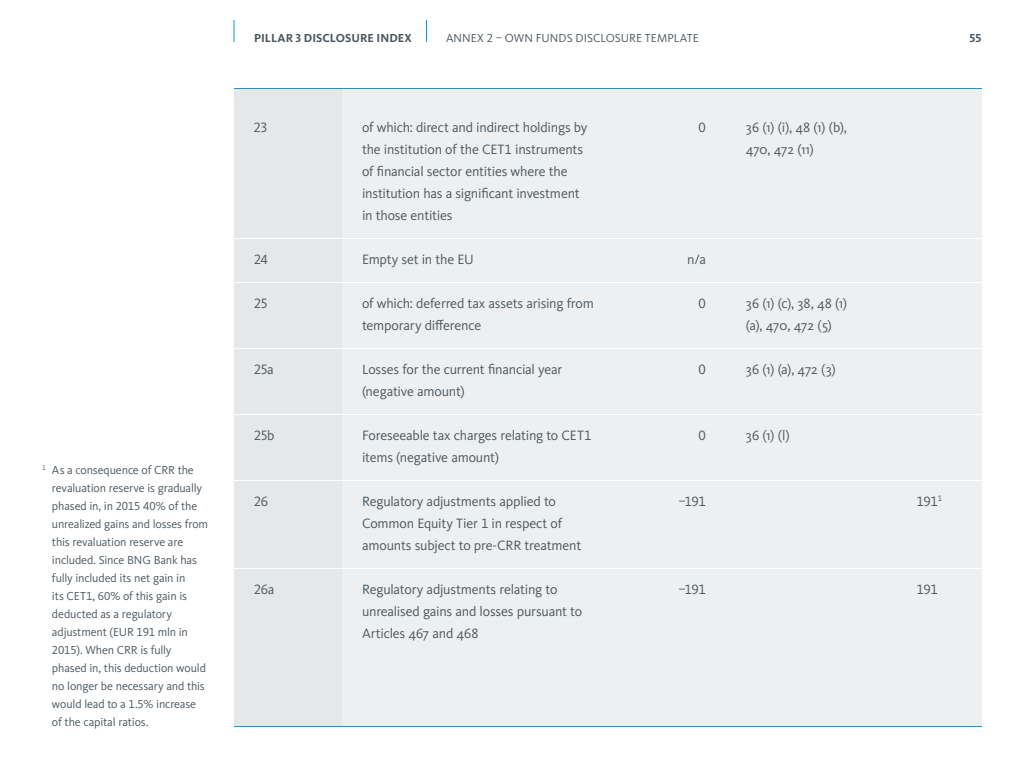
<style>
.page{position:relative;width:1024px;height:768px;background:#fff}
.page>*{position:absolute;margin:0;border:0;box-sizing:border-box;transform-origin:0 0}
.t1{font:14px/22px "Kievit OT";letter-spacing:-.015em;color:#4b5760}
.t2{font:12px/18px "Kievit OT";letter-spacing:-.015em;color:#4b5760}
.t3{font:12px "Kievit OT";letter-spacing:.005em;color:#4b5760}
.t4{font:700 12px "Kievit OT";letter-spacing:.005em;color:#4b5760}
</style>
<div class="page">
<svg style="left:234px;top:20px;width:1px;height:22px"></svg>
<div style="left:234px;top:88px;width:108px;height:638px;background:#e5e7e8"></div>
<div style="left:342px;top:88px;width:640px;height:638px;background:#eeeff0"></div>
<svg style="left:426px;top:20px;width:1px;height:22px"></svg>
<hr style="left:234px;top:726px;width:748px;height:1px;background:#00a0dd">
<hr style="left:234px;top:88px;width:748px;height:1px;background:#00a0dd">
<hr style="left:234px;top:238px;width:748px;height:1px;background:#fff">
<hr style="left:234px;top:282px;width:748px;height:1px;background:#fff">
<hr style="left:234px;top:348px;width:748px;height:1px;background:#fff">
<hr style="left:234px;top:414px;width:748px;height:1px;background:#fff">
<hr style="left:234px;top:480px;width:748px;height:1px;background:#fff">
<hr style="left:234px;top:568px;width:748px;height:1px;background:#fff">
<p class="t2" style="left:52px;top:461px;width:158px;text-indent:-10px"><sup>1</sup> As a consequence of CRR the revaluation reserve is gradually phased in, in 2015 40% of the unrealized gains and losses from this revaluation reserve are included. Since BNG Bank has fully included its net gain in<br>its CET1, 60% of this gain is deducted as a regulatory adjustment (EUR 191 mln in<br>2015). When CRR is fully phased in, this deduction would no longer be necessary and this would lead to a 1.5% increase of the capital ratios.</p>
<p class="t4" style="left:254px;top:31px;width:159px">PILLAR 3 DISCLOSURE INDEX</p>
<p class="t4" style="left:969px;top:31px;width:14px">55</p>
<p class="t3" style="left:446px;top:31px;width:254px">ANNEX 2 – OWN FUNDS DISCLOSURE TEMPLATE</p>
<p class="t1" style="left:254px;top:117px;width:15px">23</p>
<p class="t1" style="left:362px;top:117px;width:227px">of which: direct and indirect holdings by the institution of the CET1 instruments of financial sector entities where the institution has a significant investment in those entities</p>
<p class="t1" style="left:254px;top:249px;width:15px">24</p>
<p class="t1" style="left:362px;top:249px;width:113px">Empty set in the EU</p>
<p class="t1" style="left:254px;top:293px;width:15px">25</p>
<p class="t1" style="left:362px;top:293px;width:233px">of which: deferred tax assets arising from temporary difference</p>
<p class="t1" style="left:254px;top:359px;width:21px">25a</p>
<p class="t1" style="left:362px;top:359px;width:202px">Losses for the current financial year (negative amount)</p>
<p class="t1" style="left:254px;top:424px;width:22px">25b</p>
<p class="t1" style="left:362px;top:424px;width:231px">Foreseeable tax charges relating to CET1 items (negative amount)</p>
<p class="t1" style="left:254px;top:490px;width:15px">26</p>
<p class="t1" style="left:362px;top:490px;width:221px">Regulatory adjustments applied to<br>Common Equity Tier 1 in respect of amounts subject to pre-CRR treatment</p>
<p class="t1" style="left:254px;top:578px;width:22px">26a</p>
<p class="t1" style="left:362px;top:578px;width:222px">Regulatory adjustments relating to unrealised gains and losses pursuant to<br>Articles 467 and 468</p>
<p class="t1" style="left:699px;top:117px;width:9px">0</p>
<p class="t1" style="left:687px;top:249px;width:20px">n/a</p>
<p class="t1" style="left:699px;top:293px;width:9px">0</p>
<p class="t1" style="left:699px;top:359px;width:9px">0</p>
<p class="t1" style="left:699px;top:425px;width:9px">0</p>
<p class="t1" style="left:678px;top:491px;width:29px">–191</p>
<p class="t1" style="left:678px;top:579px;width:29px">–191</p>
<p class="t1" style="left:746px;top:117px;width:102px">36 (1) (i), 48 (1) (b),<br>470, 472 (11)</p>
<p class="t1" style="left:746px;top:293px;width:103px">36 (1) (c), 38, 48 (1) (a), 470, 472 (5)</p>
<p class="t1" style="left:746px;top:359px;width:91px">36 (1) (a), 472 (3)</p>
<p class="t1" style="left:746px;top:425px;width:45px">36 (1) (l)</p>
<p class="t1" style="left:916px;top:491px;width:27px">191<sup>1</sup></p>
<p class="t1" style="left:916px;top:579px;width:23px">191</p>
</div>
